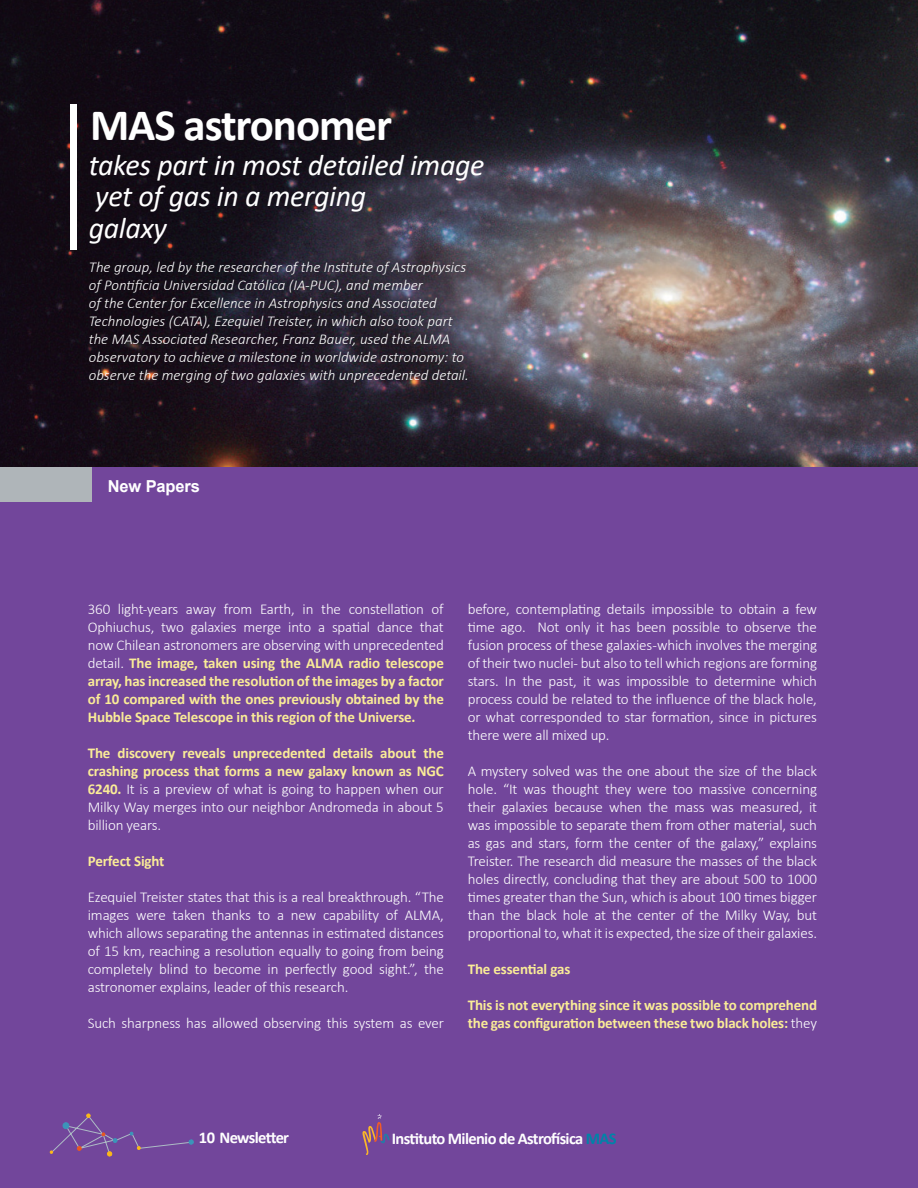
<style>
.page{position:relative;width:918px;height:1188px;background:#fff}
.page>*{position:absolute;margin:0;border:0;box-sizing:border-box;transform-origin:0 0}
.t1{font:700 45px "Calibri";letter-spacing:-.025em;color:#fff}
.t2{font:italic 30px/31.5px "Calibri";letter-spacing:-.01em;color:#fff}
.t3{font:700 16.5px "Calibri";letter-spacing:-.04em;color:#fff}
.t4{font:700 16.5px "Arial";letter-spacing:-.01em;color:#fff}
.t5{font:300 15px/18px "Calibri";letter-spacing:-.01em;color:#fff;text-align:justify}
.t6{font:700 15px/18px "Calibri";letter-spacing:-.01em;color:#faec97;text-align:justify}
.t7{font:italic 300 15px/18px "Calibri";color:#fff}
.s1{font-weight:300;color:#fff}
.s2{font-weight:700;color:#faec97}
.s3{color:#0083a8}
</style>
<div class="page">
<img style="left:0;top:0;width:918px;height:468px">
<div style="left:0;top:468px;width:918px;height:720px;background:#72469b"></div>
<div style="left:0;top:468px;width:92px;height:34px;background:#afb5b9"></div>
<svg style="left:50px;top:1114px;width:144px;height:43px"></svg>
<svg style="left:362px;top:1114px;width:28px;height:41px"></svg>
<div style="left:70px;top:104px;width:7px;height:146px;background:#fff"></div>
<h1 class="t1" style="left:90px;top:93px;width:303px">MAS astronomer</h1>
<h2 class="t2" style="left:89px;top:148px;width:397px">takes part in most detailed image yet of gas in a merging<br>galaxy</h2>
<p class="t7" style="left:89px;top:258px;width:382px">The group, led by the researcher of the Institute of Astrophysics of Pontificia Universidad Católica (IA-PUC), and member<br>of the Center for Excellence in Astrophysics and Associated Technologies (CATA), Ezequiel Treister, in which also took part the MAS Associated Researcher, Franz Bauer, used the ALMA observatory to achieve a milestone in worldwide astronomy: to observe the merging of two galaxies with unprecedented detail.</p>
<p class="t4" style="left:108px;top:475px;width:94px">New Papers</p>
<p class="t6" style="left:88px;top:600px;width:358px"><span class="s1">360 light-years away from Earth, in the constellation of Ophiuchus, two galaxies merge into a spatial dance that now Chilean astronomers are observing with unprecedented detail.</span> The image, taken using the ALMA radio telescope array, has increased the resolution of the images by a factor of 10 compared with the ones previously obtained by the Hubble Space Telescope in this region of the Universe.</p>
<p class="t5" style="left:88px;top:744px;width:358px"><span class="s2">The discovery reveals unprecedented details about the crashing process that forms a new galaxy known as NGC 6240.</span> It is a preview of what is going to happen when our Milky Way merges into our neighbor Andromeda in about 5 billion years.</p>
<p class="t6" style="left:88px;top:852px;width:78px">Perfect Sight</p>
<p class="t5" style="left:88px;top:888px;width:358px">Ezequiel Treister states that this is a real breakthrough. “The images were taken thanks to a new capability of ALMA, which allows separating the antennas in estimated distances of 15 km, reaching a resolution equally to going from being completely blind to become in perfectly good sight.”, the astronomer explains, leader of this research.</p>
<p class="t5" style="left:88px;top:1014px;width:358px">Such sharpness has allowed observing this system as ever</p>
<p class="t5" style="left:468px;top:600px;width:351px">before, contemplating details impossible to obtain a few time ago. Not only it has been possible to observe the fusion process of these galaxies -which involves the merging of their two nuclei- but also to tell which regions are forming stars. In the past, it was impossible to determine which process could be related to the influence of the black hole, or what corresponded to star formation, since in pictures there were all mixed up.</p>
<p class="t5" style="left:468px;top:762px;width:351px">A mystery solved was the one about the size of the black hole. “It was thought they were too massive concerning their galaxies because when the mass was measured, it was impossible to separate them from other material, such as gas and stars, form the center of the galaxy,” explains Treister. The research did measure the masses of the black holes directly, concluding that they are about 500 to 1000 times greater than the Sun, which is about 100 times bigger than the black hole at the center of the Milky Way, but proportional to, what it is expected, the size of their galaxies.</p>
<p class="t6" style="left:468px;top:960px;width:104px">The essential gas</p>
<p class="t6" style="left:468px;top:996px;width:351px">This is not everything since it was possible to comprehend the gas configuration between these two black holes: <span class="s1">they</span></p>
<p class="t3" style="left:199px;top:1126px;width:92px">10 Newsletter</p>
<p class="t3" style="left:392px;top:1127px;width:226px">Instituto Milenio de Astrofísica <span class="s3">MAS</span></p>
</div>
